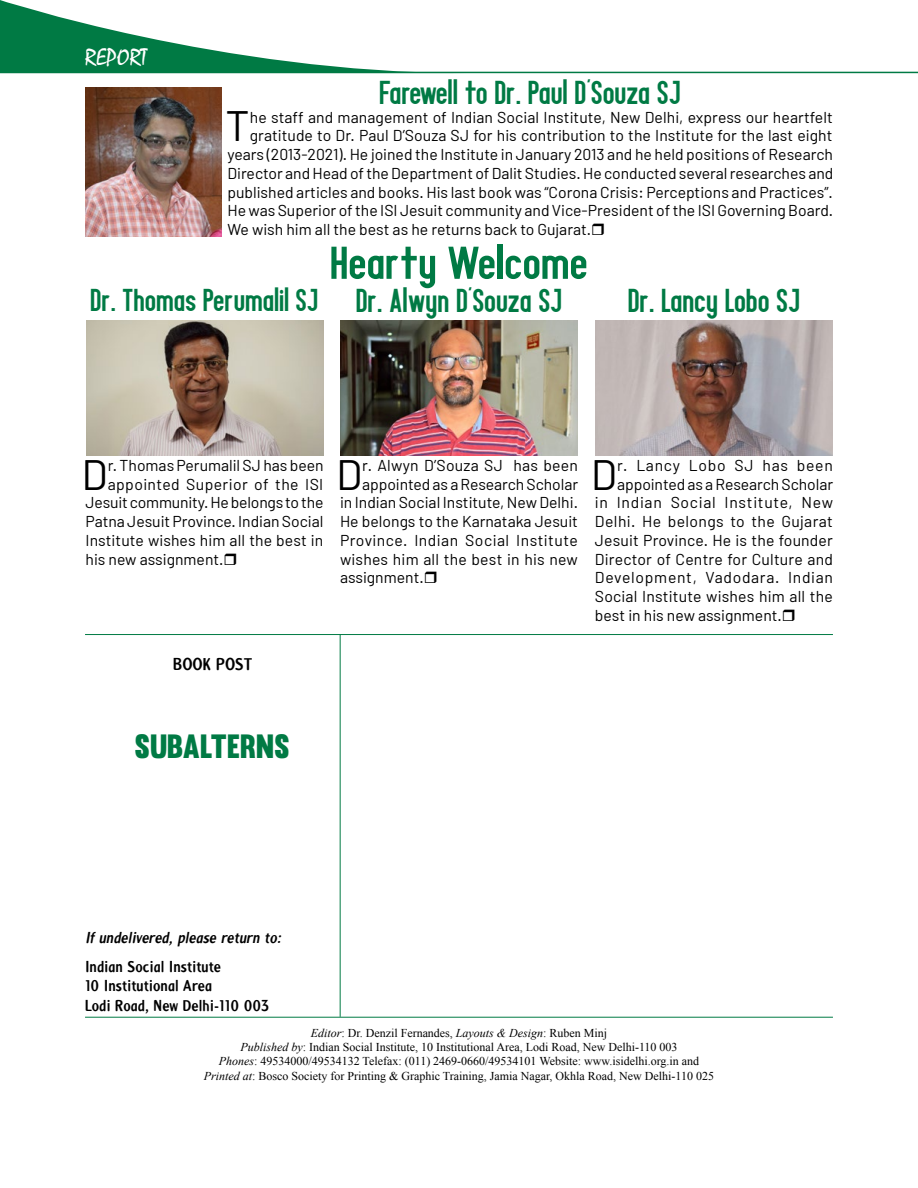
<style>
.page{position:relative;width:918px;height:1188px;background:#fff}
.page>*{position:absolute;margin:0;border:0;box-sizing:border-box;transform-origin:0 0}
.Heading{font:45.9px "Practique";color:#007a44;scale:1.11 1}
.Para_2{font:42.6px "Barlow";color:#000}
.Heading-2{font:33px "Practique";color:#007a44}
.t1{font:33px "Muro";color:#007a44}
.Heading-3{font:31.5px "Practique";color:#007a44}
.t2{font:24px "Mistral";color:#fff}
.t3{font:18px "Anna";color:#000}
.t4{font:16.5px "Anna";color:#000}
.t5{font:italic 16.5px "Anna";color:#000}
.Para_2-2{font:15.75px "Barlow";color:#000}
.Para_2-3{font:15.75px "Barlow";letter-spacing:.045em;color:#000}
.Para_2-4{font:15.75px "Barlow";letter-spacing:.025em;color:#000}
.Para_2-5{font:15.75px "Barlow";letter-spacing:.03em;color:#000}
.t6{font:12px "Times New Roman";color:#000}
.s1{font-style:italic}
</style>
<div class="page">
<svg style="left:0;top:0;width:465px;height:72px"></svg>
<hr style="left:0;top:72px;width:918px;height:1px;background:#007a44">
<hr style="left:85px;top:634px;width:748px;height:1px;background:#007a44">
<hr style="left:85px;top:1017px;width:748px;height:1px;background:#007a44">
<hr style="left:340px;top:635px;width:1px;height:382px;background:#007a44">
<img style="left:86px;top:87px;width:136px;height:149px">
<img style="left:596px;top:321px;width:237px;height:134px">
<img style="left:340px;top:321px;width:238px;height:134px">
<img style="left:86px;top:321px;width:237px;height:134px">
<p class="t2" style="left:85px;top:43px;width:64px">REPORT</p>
<p class="Heading-2" style="left:380px;top:76px;width:303px">Farewell to Dr. Paul D’Souza SJ</p>
<p class="Para_2" style="left:226px;top:100px;width:26px">T</p>
<p class="Para_2-2" style="left:250px;top:107px;width:585px">he staff and management of Indian Social Institute, New Delhi, express our heartfelt</p>
<p class="Para_2-2" style="left:250px;top:126px;width:584px">gratitude to Dr. Paul D’Souza SJ for his contribution to the Institute for the last eight</p>
<p class="Para_2-2" style="left:227px;top:145px;width:607px">years (2013-2021). He joined the Institute in January 2013 and he held positions of Research</p>
<p class="Para_2-2" style="left:227px;top:163px;width:607px">Director and Head of the Department of Dalit Studies. He conducted several researches and</p>
<p class="Para_2-2" style="left:227px;top:182px;width:607px">published articles and books. His last book was “Corona Crisis: Perceptions and Practices”.</p>
<p class="Para_2-2" style="left:227px;top:201px;width:607px">He was Superior of the ISI Jesuit community and Vice-President of the ISI Governing Board.</p>
<p class="Para_2-2" style="left:227px;top:220px;width:365px">We wish him all the best as he returns back to Gujarat.</p>
<p class="Heading" style="left:330px;top:240px;width:234px">Hearty Welcome</p>
<p class="Heading-3" style="left:90px;top:285px;width:230px">Dr. Thomas Perumalil SJ</p>
<p class="Heading-2" style="left:356px;top:285px;width:208px">Dr. Alwyn D’Souza SJ</p>
<p class="Heading-2" style="left:628px;top:285px;width:174px">Dr. Lancy Lobo SJ</p>
<p class="Para_2" style="left:82px;top:448px;width:28px">D</p>
<p class="Para_2-2" style="left:108px;top:456px;width:217px">r. Thomas Perumalil SJ has been</p>
<p class="Para_2-4" style="left:108px;top:474px;width:217px">appointed Superior of the ISI</p>
<p class="Para_2-2" style="left:86px;top:493px;width:239px">Jesuit community. He belongs to the</p>
<p class="Para_2-2" style="left:86px;top:512px;width:239px">Patna Jesuit Province. Indian Social</p>
<p class="Para_2-2" style="left:86px;top:531px;width:239px">Institute wishes him all the best in</p>
<p class="Para_2-2" style="left:86px;top:549px;width:140px">his new assignment.</p>
<p class="t3" style="left:173px;top:653px;width:80px">BOOK POST</p>
<p class="Para_2" style="left:336px;top:448px;width:28px">D</p>
<p class="Para_2-2" style="left:362px;top:456px;width:217px">r. Alwyn D’Souza SJ has been</p>
<p class="Para_2-2" style="left:362px;top:474px;width:217px">appointed as a Research Scholar</p>
<p class="Para_2-2" style="left:340px;top:493px;width:239px">in Indian Social Institute, New Delhi.</p>
<p class="Para_2-2" style="left:340px;top:512px;width:239px">He belongs to the Karnataka Jesuit</p>
<p class="Para_2-5" style="left:340px;top:531px;width:239px">Province. Indian Social Institute</p>
<p class="Para_2-2" style="left:340px;top:549px;width:239px">wishes him all the best in his new</p>
<p class="Para_2-2" style="left:340px;top:568px;width:85px">assignment.</p>
<p class="Para_2" style="left:591px;top:448px;width:28px">D</p>
<p class="Para_2-3" style="left:617px;top:456px;width:217px">r. Lancy Lobo SJ has been</p>
<p class="Para_2-2" style="left:617px;top:474px;width:217px">appointed as a Research Scholar</p>
<p class="Para_2-3" style="left:595px;top:493px;width:240px">in Indian Social Institute, New</p>
<p class="Para_2-4" style="left:595px;top:512px;width:240px">Delhi. He belongs to the Gujarat</p>
<p class="Para_2-2" style="left:595px;top:531px;width:239px">Jesuit Province. He is the founder</p>
<p class="Para_2-2" style="left:595px;top:549px;width:239px">Director of Centre for Culture and</p>
<p class="Para_2-3" style="left:595px;top:568px;width:240px">Development, Vadodara. Indian</p>
<p class="Para_2-2" style="left:595px;top:587px;width:239px">Social Institute wishes him all the</p>
<p class="Para_2-2" style="left:595px;top:606px;width:188px">best in his new assignment.</p>
<p class="t1" style="left:134px;top:726px;width:157px">SUBALTERNS</p>
<p class="t5" style="left:85px;top:927px;width:201px">If undelivered, please return to:</p>
<p class="t4" style="left:85px;top:956px;width:138px">Indian Social Institute</p>
<p class="t4" style="left:85px;top:975px;width:129px">10 Institutional Area</p>
<p class="t4" style="left:85px;top:995px;width:186px">Lodi Road, New Delhi-110 003</p>
<p class="t6" style="left:311px;top:1024px;width:298px"><span class="s1">Editor</span>: Dr. Denzil Fernandes, <span class="s1">Layouts &amp; Design</span>: Ruben Minj</p>
<p class="t6" style="left:240px;top:1039px;width:439px"><span class="s1">Published by</span>: Indian Social Institute, 10 Institutional Area, Lodi Road, New Delhi-110 003</p>
<p class="t6" style="left:219px;top:1053px;width:482px"><span class="s1">Phones</span>: 49534000/49534132 Telefax: (011) 2469-0660/49534101 Website: www.isidelhi.org.in and</p>
<p class="t6" style="left:204px;top:1067px;width:512px"><span class="s1">Printed at</span>: Bosco Society for Printing &amp; Graphic Training, Jamia Nagar, Okhla Road, New Delhi-110 025</p>
</div>
